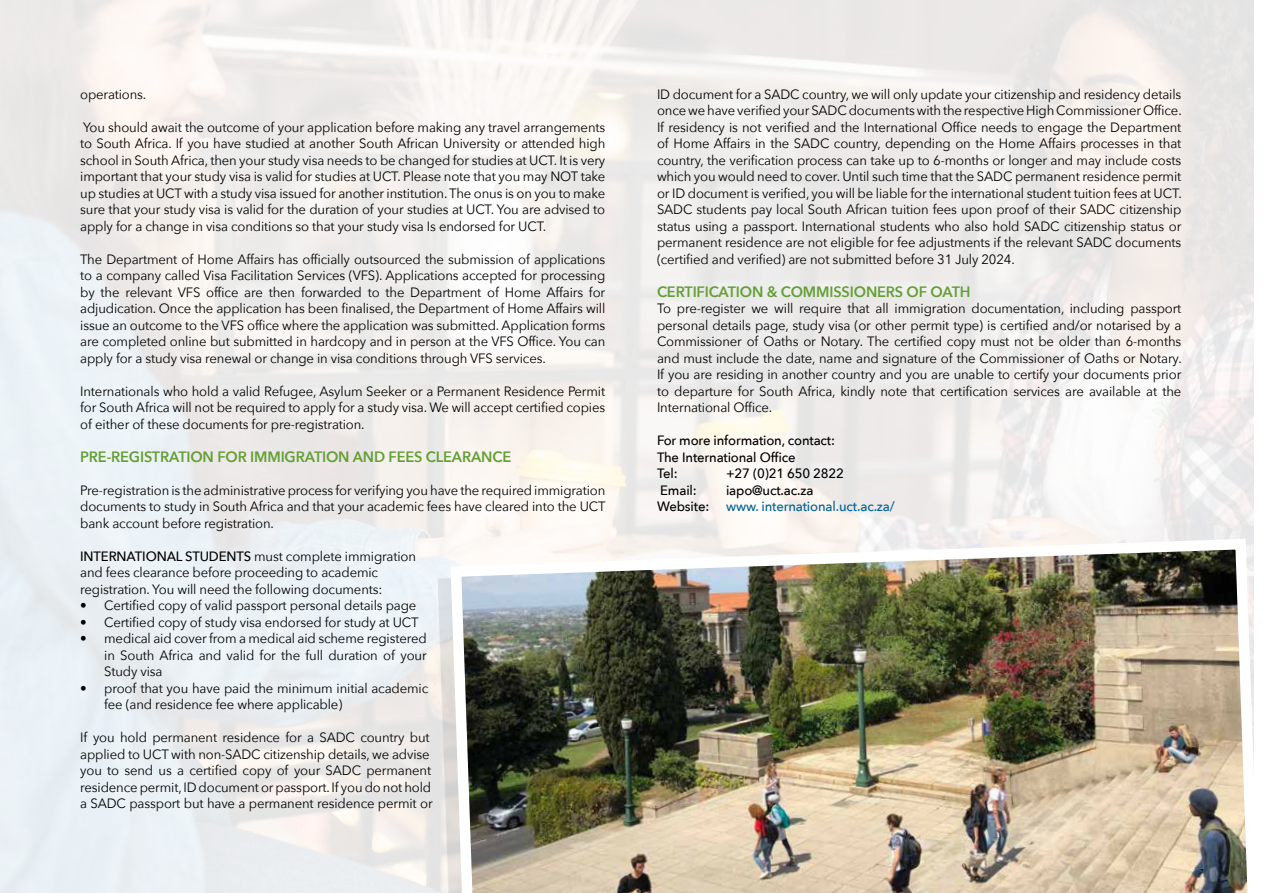
<style>
.page{position:relative;width:1263px;height:893px;background:#fff}
.page>*{position:absolute;margin:0;border:0;box-sizing:border-box;transform-origin:0 0}
.t1{font:600 15px "Avenir Next";letter-spacing:-.01em;color:#649f35}
.t2{font:13.5px/16.5px "Avenir Next";letter-spacing:-.01em;color:#000;text-align:justify}
.t3{font:500 13.5px/16.5px "Avenir Next";letter-spacing:-.01em;color:#000}
.t4{font:500 13.5px/16.5px "Avenir Next";letter-spacing:-.01em;color:#006296}
.s1{font-weight:500}
.s2{color:#000}
</style>
<div class="page">
<img style="left:445px;top:533px;width:809px;height:360px">
<p class="t2" style="left:80px;top:85px;width:68px">operations.</p>
<p class="t2" style="left:80px;top:118px;width:527px">You should await the outcome of your application before making any travel arrangements to South Africa. If you have studied at another South African University or attended high school in South Africa, then your study visa needs to be changed for studies at UCT. It is very important that your study visa is valid for studies at UCT. Please note that you may NOT take up studies at UCT with a study visa issued for another institution. The onus is on you to make sure that your study visa is valid for the duration of your studies at UCT. You are advised to apply for a change in visa conditions so that your study visa Is endorsed for UCT.</p>
<p class="t2" style="left:80px;top:250px;width:527px">The Department of Home Affairs has officially outsourced the submission of applications to a company called Visa Facilitation Services (VFS). Applications accepted for processing by the relevant VFS office are then forwarded to the Department of Home Affairs for adjudication. Once the application has been finalised, the Department of Home Affairs will issue an outcome to the VFS office where the application was submitted. Application forms are completed online but submitted in hardcopy and in person at the VFS Office. You can apply for a study visa renewal or change in visa conditions through VFS services.</p>
<p class="t2" style="left:80px;top:382px;width:527px">Internationals who hold a valid Refugee, Asylum Seeker or a Permanent Residence Permit for South Africa will not be required to apply for a study visa. We will accept certified copies of either of these documents for pre-registration.</p>
<p class="t1" style="left:80px;top:443px;width:432px">PRE-REGISTRATION FOR IMMIGRATION AND FEES CLEARANCE</p>
<p class="t2" style="left:80px;top:481px;width:527px">Pre-registration is the administrative process for verifying you have the required immigration documents to study in South Africa and that your academic fees have cleared into the UCT bank account before registration.</p>
<p class="t2" style="left:80px;top:547px;width:337px;text-align:left"><span class="s1">INTERNATIONAL STUDENTS</span> must complete immigration and fees clearance before proceeding to academic registration. You will need the following documents:</p>
<p class="t2" style="left:80px;top:596px;width:338px">• Certified copy of valid passport personal details page</p>
<p class="t2" style="left:80px;top:613px;width:340px">• Certified copy of study visa endorsed for study at UCT</p>
<p class="t2" style="left:104px;top:629px;width:324px;text-indent:-24px">• medical aid cover from a medical aid scheme registered in South Africa and valid for the full duration of your Study visa</p>
<p class="t2" style="left:104px;top:679px;width:326px;text-indent:-24px">• proof that you have paid the minimum initial academic fee (and residence fee where applicable)</p>
<p class="t2" style="left:80px;top:729px;width:354px;text-align:left">If you hold permanent residence for a SADC country but applied to UCT with non-SADC citizenship details, we advise you to send us a certified copy of your SADC permanent residence permit, ID document or passport. If you do not hold a SADC passport but have a permanent residence permit or</p>
<p class="t2" style="left:657px;top:85px;width:526px">ID document for a SADC country, we will only update your citizenship and residency details once we have verified your SADC documents with the respective High Commissioner Office.<br>If residency is not verified and the International Office needs to engage the Department of Home Affairs in the SADC country, depending on the Home Affairs processes in that country, the verification process can take up to 6-months or longer and may include costs which you would need to cover. Until such time that the SADC permanent residence permit or ID document is verified, you will be liable for the international student tuition fees at UCT.<br>SADC students pay local South African tuition fees upon proof of their SADC citizenship status using a passport. International students who also hold SADC citizenship status or permanent residence are not eligible for fee adjustments if the relevant SADC documents (certified and verified) are not submitted before 31 July 2024.</p>
<p class="t1" style="left:657px;top:278px;width:315px">CERTIFICATION &amp; COMMISSIONERS OF OATH</p>
<p class="t2" style="left:657px;top:300px;width:526px">To pre-register we will require that all immigration documentation, including passport personal details page, study visa (or other permit type) is certified and/or notarised by a Commissioner of Oaths or Notary. The certified copy must not be older than 6-months and must include the date, name and signature of the Commissioner of Oaths or Notary.<br>If you are residing in another country and you are unable to certify your documents prior to departure for South Africa, kindly note that certification services are available at the International Office.</p>
<p class="t3" style="left:657px;top:432px;width:180px">For more information, contact:<br>The International Office<br>Tel:</p>
<p class="t3" style="left:726px;top:465px;width:120px">+27 (0)21 650 2822</p>
<p class="t3" style="left:660px;top:481px;width:38px">Email:</p>
<p class="t4" style="left:657px;top:481px;width:239px;text-indent:69px"><span class="s2">iapo@uct.ac.za<br>Website:</span> www. international.uct.ac.za/</p>
</div>
